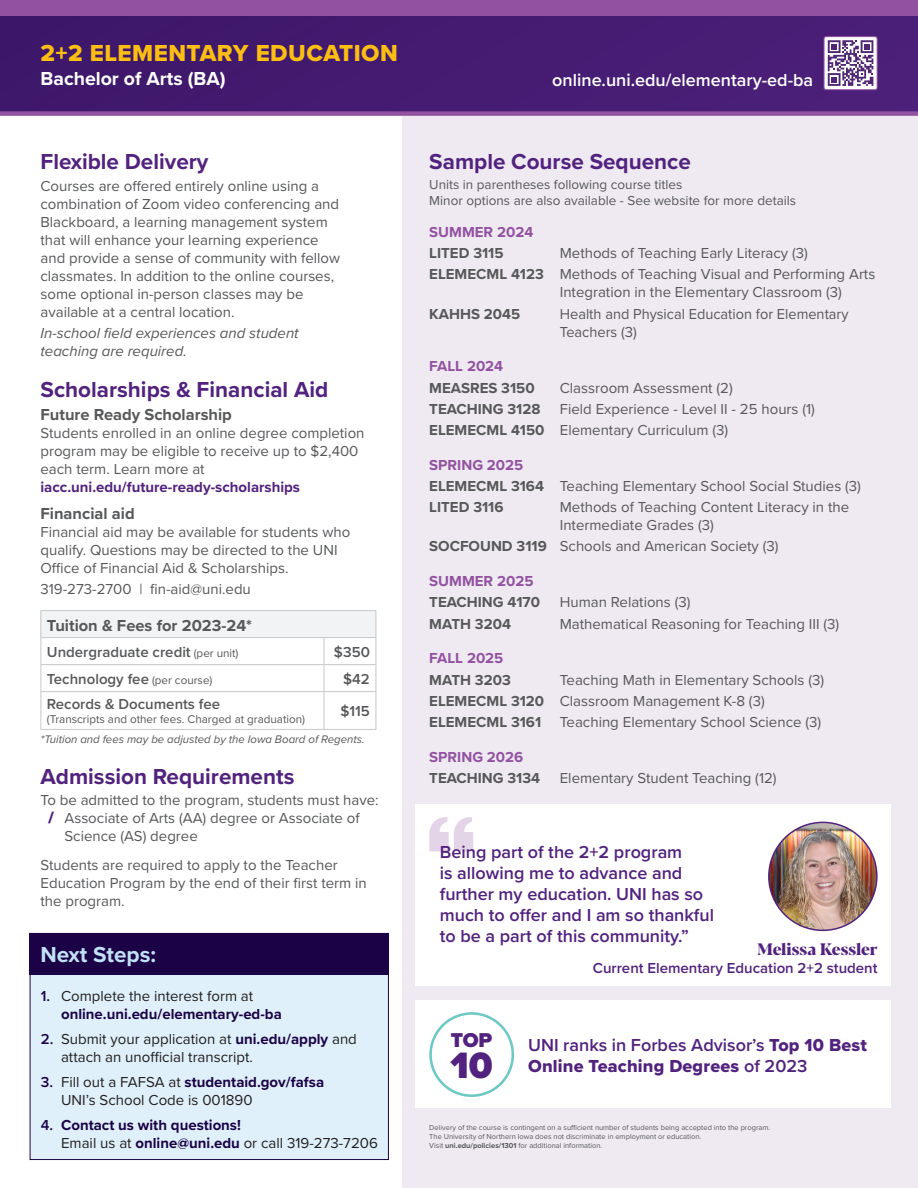
<style>
.page{position:relative;width:918px;height:1188px;background:#fff}
.page>*{position:absolute;margin:0;border:0;box-sizing:border-box;transform-origin:0 0}
.t1{font:900 38.1px "Proxima Nova";color:#52227f}
.t2{font:24px "Proxima Nova Extrabld";letter-spacing:.02em;color:#fdbe12}
.t3{font:700 22.5px "Proxima Nova";color:#52227f}
.t4{font:700 22.5px "Proxima Nova";color:#c1e2f5}
.t5{font:900 20.7px "Proxima Nova";color:#52227f}
.t6{font:700 19.5px "Proxima Nova";color:#fff}
.t7{font:600 18px/21px "Proxima Nova";color:#52227f}
.t8{font:600 18px "Proxima Nova";color:#fff}
.t9{font:700 16.5px "Proxima Nova";color:#57585a}
.t10{font:700 expanded 16.5px "Blacker Pro Dis";color:#52227f}
.t11{font:15px/18px "Proxima Nova";color:#57585a}
.t12{font:15px/18px "Proxima Nova";color:#231f20}
.t13{font:700 15px/18px "Proxima Nova";color:#1b0247}
.t14{font:700 15px "Proxima Nova";color:#57585a}
.t15{font:600 15px "Proxima Nova";color:#57585a}
.t16{font:700 15px "Proxima Nova";color:#9252a1}
.t17{font:italic 15px/18px "Proxima Nova";color:#57585a}
.t18{font:600 15px "Proxima Nova";color:#52227f}
.t19{font:13.5px/16.2px "Proxima Nova";color:#57585a}
.t20{font:11.7px "Proxima Nova";color:#57585a}
.t21{font:italic 11.4px "Proxima Nova";color:#57585a}
.t22{font:7.5px "Proxima Nova";color:#57585a}
.s1{font-weight:700;color:#52227f}
.s2{font-weight:400;font-size:11.7px}
.s3{font-weight:900;font-size:16.5px;color:#52227f}
.s4{font-weight:600}
.s5{font-weight:400;color:#231f20}
.s6{font-weight:600;color:#1b0247}
.s7{font-weight:700;color:#1b0247}
.s8{font-weight:700}
.s9{font-family:"Proxima Nova Extrabld";font-weight:400}
</style>
<div class="page">
<div style="left:402px;top:0;width:516px;height:1188px;background:#efeaf2"></div>
<div style="left:0;top:0;width:918px;height:114px;background:#441b71"></div>
<div style="left:0;top:0;width:918px;height:15px;background:#9252a1"></div>
<div style="left:0;top:111px;width:918px;height:5px;background:#9252a1"></div>
<hr style="left:41px;top:610px;width:283px;height:1px;background:#c7c8ca">
<hr style="left:324px;top:610px;width:52px;height:1px;background:#c7c8ca">
<svg style="left:41px;top:611px;width:336px;height:118px"></svg>
<hr style="left:41px;top:691px;width:283px;height:1px;background:#c7c8ca">
<hr style="left:41px;top:692px;width:1px;height:37px;background:#c7c8ca">
<hr style="left:324px;top:691px;width:52px;height:1px;background:#c7c8ca">
<hr style="left:324px;top:692px;width:1px;height:37px;background:#c7c8ca">
<hr style="left:376px;top:692px;width:1px;height:37px;background:#c7c8ca">
<hr style="left:41px;top:729px;width:283px;height:1px;background:#c7c8ca">
<hr style="left:324px;top:729px;width:52px;height:1px;background:#c7c8ca">
<svg style="left:824px;top:38px;width:52px;height:52px"></svg>
<div style="left:824px;top:36px;width:54px;height:54px;border:1px solid #9252a1;border-radius:2px"></div>
<div style="left:30px;top:933px;width:359px;height:227px;background:#dff0fa;border:1px solid #1b0247"></div>
<div style="left:30px;top:933px;width:359px;height:42px;background:#1b0247"></div>
<div style="left:416px;top:1001px;width:475px;height:107px;background:#fff"></div>
<div style="left:429px;top:1012px;width:85px;height:85px;border:3px solid #6dc9c4;border-radius:50%"></div>
<div style="left:416px;top:804px;width:475px;height:182px;background:#fff"></div>
<img style="left:769px;top:822px;width:108px;height:108px;border-radius:54px">
<div style="left:768px;top:822px;width:110px;height:109px;border:2px solid #52227f;border-radius:50%"></div>
<svg style="left:429px;top:817px;width:44px;height:34px"></svg>
<p class="t2" style="left:40px;top:35px;width:359px">2+2 ELEMENTARY EDUCATION</p>
<p class="t6" style="left:40px;top:64px;width:187px">Bachelor of Arts (BA)</p>
<p class="t8" style="left:552px;top:66px;width:262px">online.uni.edu/elementary-ed-ba</p>
<p class="t3" style="left:41px;top:145px;width:169px">Flexible Delivery</p>
<p class="t11" style="left:41px;top:176px;width:301px">Courses are offered entirely online using a combination of Zoom video conferencing and Blackboard, a learning management system that will enhance your learning experience and provide a sense of community with fellow classmates. In addition to the online courses, some optional in-person classes may be available at a central location.</p>
<p class="t17" style="left:41px;top:324px;width:260px">In-school field experiences and student teaching are required.</p>
<p class="t3" style="left:41px;top:373px;width:289px">Scholarships &amp; Financial Aid</p>
<p class="t9" style="left:41px;top:402px;width:193px">Future Ready Scholarship</p>
<p class="t11" style="left:41px;top:424px;width:326px">Students enrolled in an online degree completion program may be eligible to receive up to $2,400 each term. Learn more at <span class="s1">iacc.uni.edu/future-ready-scholarships</span></p>
<p class="t9" style="left:41px;top:501px;width:96px">Financial aid</p>
<p class="t11" style="left:41px;top:522px;width:311px">Financial aid may be available for students who qualify. Questions may be directed to the UNI<br>Office of Financial Aid &amp; Scholarships.</p>
<p class="t11" style="left:41px;top:579px;width:212px">319-273-2700 | fin-aid@uni.edu</p>
<p class="t9" style="left:47px;top:613px;width:207px">Tuition &amp; Fees for 2023-24*</p>
<p class="t15" style="left:47px;top:641px;width:193px">Undergraduate credit <span class="s2">(per unit)</span></p>
<p class="t15" style="left:334px;top:641px;width:37px">$350</p>
<p class="t15" style="left:47px;top:668px;width:167px">Technology fee <span class="s2">(per course)</span></p>
<p class="t15" style="left:343px;top:668px;width:28px">$42</p>
<p class="t15" style="left:47px;top:693px;width:175px">Records &amp; Documents fee</p>
<p class="t20" style="left:47px;top:711px;width:260px">(Transcripts and other fees. Charged at graduation)</p>
<p class="t15" style="left:340px;top:700px;width:31px">$115</p>
<p class="t21" style="left:41px;top:731px;width:326px">*Tuition and fees may be adjusted by the Iowa Board of Regents.</p>
<p class="t3" style="left:41px;top:760px;width:255px">Admission Requirements</p>
<p class="t11" style="left:41px;top:791px;width:340px">To be admitted to the program, students must have:</p>
<p class="t11" style="left:65px;top:809px;width:297px;text-indent:-16px"><span class="s3">/</span> Associate of Arts (AA) degree or Associate of<br>Science (AS) degree</p>
<p class="t11" style="left:41px;top:855px;width:328px">Students are required to apply to the Teacher<br>Education Program by the end of their first term in the program.</p>
<p class="t4" style="left:40px;top:937px;width:117px">Next Steps:</p>
<p class="t13" style="left:61px;top:987px;width:222px;text-indent:-20px"><span class="s4">1.</span> <span class="s5">Complete the interest form at </span>online.uni.edu/elementary-ed-ba</p>
<p class="t12" style="left:61px;top:1029px;width:297px;text-indent:-20px"><span class="s6">2.</span> Submit your application at <span class="s7">uni.edu/apply</span> and attach an unofficial transcript.</p>
<p class="t12" style="left:61px;top:1072px;width:265px;text-indent:-20px"><span class="s6">3.</span> Fill out a FAFSA at <span class="s7">studentaid.gov/fafsa<br></span>UNI’s School Code is 001890</p>
<p class="t13" style="left:61px;top:1115px;width:318px;text-indent:-20px"><span class="s4">4.</span> Contact us with questions!<br><span class="s5">Email us at</span> online@uni.edu <span class="s5">or call 319-273-7206</span></p>
<p class="t3" style="left:429px;top:145px;width:263px">Sample Course Sequence</p>
<p class="t19" style="left:429px;top:176px;width:368px">Units in parentheses following course titles<br>Minor options are also available - See website for more details</p>
<p class="t16" style="left:429px;top:221px;width:106px">SUMMER 2024</p>
<p class="t14" style="left:429px;top:242px;width:76px">LITED 3115</p>
<p class="t11" style="left:560px;top:243px;width:250px">Methods of Teaching Early Literacy (3)</p>
<p class="t11" style="left:560px;top:265px;width:317px;text-indent:-130px"><span class="s8">ELEMECML 4123</span> Methods of Teaching Visual and Performing Arts<br>Integration in the Elementary Classroom (3)</p>
<p class="t14" style="left:429px;top:302px;width:92px">KAHHS 2045</p>
<p class="t11" style="left:560px;top:304px;width:290px">Health and Physical Education for Elementary<br>Teachers (3)</p>
<p class="t16" style="left:429px;top:355px;width:75px">FALL 2024</p>
<p class="t14" style="left:429px;top:376px;width:107px">MEASRES 3150</p>
<p class="t11" style="left:560px;top:378px;width:175px">Classroom Assessment (2)</p>
<p class="t14" style="left:429px;top:398px;width:113px">TEACHING 3128</p>
<p class="t11" style="left:560px;top:399px;width:257px">Field Experience - Level II - 25 hours (1)</p>
<p class="t11" style="left:429px;top:420px;width:300px"><span class="s8">ELEMECML 4150</span> Elementary Curriculum (3)</p>
<p class="t16" style="left:429px;top:454px;width:96px">SPRING 2025</p>
<p class="t11" style="left:429px;top:476px;width:433px"><span class="s8">ELEMECML 3164</span> Teaching Elementary School Social Studies (3)</p>
<p class="t14" style="left:429px;top:496px;width:76px">LITED 3116</p>
<p class="t11" style="left:560px;top:498px;width:291px">Methods of Teaching Content Literacy in the<br>Intermediate Grades (3)</p>
<p class="t11" style="left:429px;top:537px;width:351px"><span class="s8">SOCFOUND 3119</span> Schools and American Society (3)</p>
<p class="t16" style="left:429px;top:570px;width:106px">SUMMER 2025</p>
<p class="t14" style="left:429px;top:591px;width:112px">TEACHING 4170</p>
<p class="t11" style="left:560px;top:593px;width:132px">Human Relations (3)</p>
<p class="t14" style="left:429px;top:612px;width:83px">MATH 3204</p>
<p class="t11" style="left:560px;top:614px;width:281px">Mathematical Reasoning for Teaching III (3)</p>
<p class="t16" style="left:429px;top:647px;width:76px">FALL 2025</p>
<p class="t14" style="left:429px;top:668px;width:83px">MATH 3203</p>
<p class="t11" style="left:560px;top:670px;width:266px">Teaching Math in Elementary Schools (3)</p>
<p class="t11" style="left:429px;top:691px;width:337px"><span class="s8">ELEMECML 3120</span> Classroom Management K-8 (3)</p>
<p class="t11" style="left:429px;top:712px;width:393px"><span class="s8">ELEMECML 3161</span> Teaching Elementary School Science (3)</p>
<p class="t16" style="left:429px;top:746px;width:96px">SPRING 2026</p>
<p class="t14" style="left:429px;top:767px;width:112px">TEACHING 3134</p>
<p class="t11" style="left:560px;top:768px;width:218px">Elementary Student Teaching (12)</p>
<p class="t7" style="left:440px;top:841px;width:276px">Being part of the 2+2 program<br>is allowing me to advance and further my education. UNI has so much to offer and I am so thankful to be a part of this community.”</p>
<p class="t10" style="left:758px;top:937px;width:121px">Melissa Kessler</p>
<p class="t18" style="left:593px;top:956px;width:286px">Current Elementary Education 2+2 student</p>
<p class="t5" style="left:451px;top:1025px;width:43px">TOP</p>
<p class="t1" style="left:450px;top:1037px;width:44px">10</p>
<p class="t7" style="left:528px;top:1034px;width:340px">UNI ranks in Forbes Advisor’s <span class="s9">Top 10 Best<br>Online Teaching Degrees</span> of 2023</p>
<p class="t22" style="left:429px;top:1122px;width:342px">Delivery of the course is contingent on a sufficient number of students being accepted into the program.</p>
<p class="t22" style="left:429px;top:1131px;width:274px">The University of Northern Iowa does not discriminate in employment or education.</p>
<p class="t22" style="left:429px;top:1140px;width:174px">Visit <span class="s8">uni.edu/policies/1301</span> for additional information.</p>
</div>
